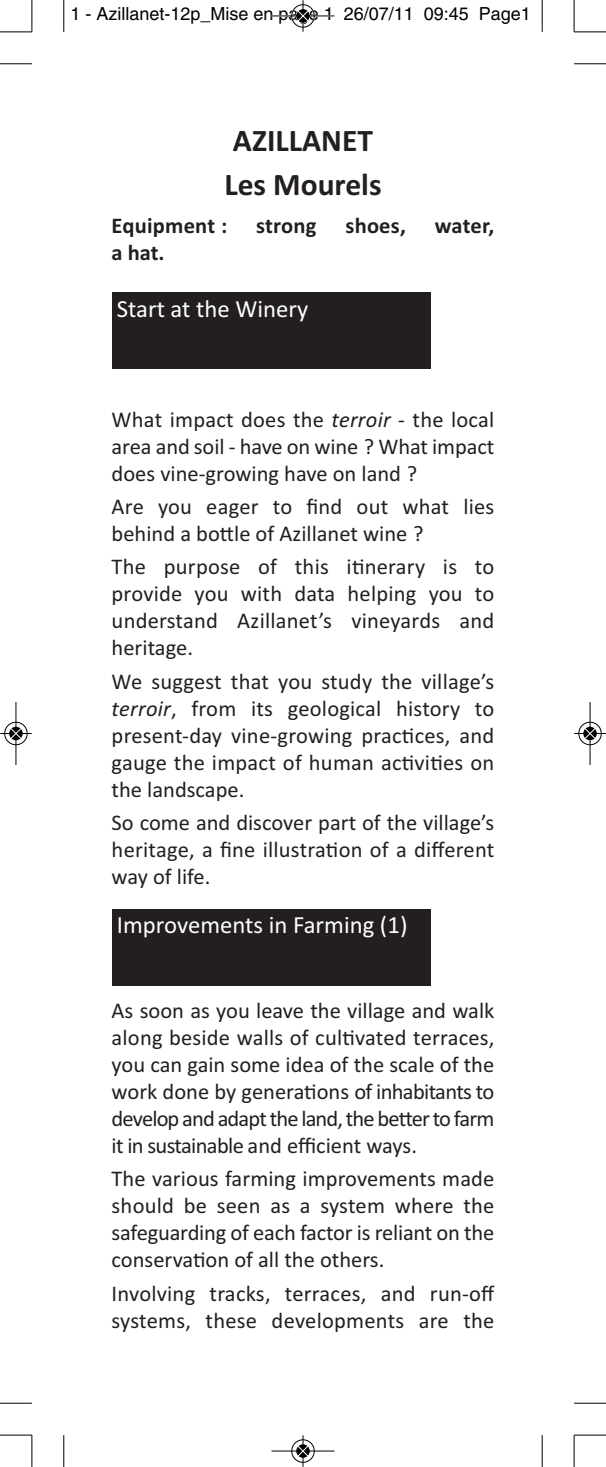
<style>
.page{position:relative;width:606px;height:1467px;background:#fff}
.page>*{position:absolute;margin:0;border:0;box-sizing:border-box;transform-origin:0 0}
.t1{font:700 31.5px/44.1px "Calibri";color:#231f20}
.t2{font:24.75px "Calibri";color:#fff}
.t3{font:22.5px/27px "Calibri";color:#231f20;text-align:justify}
.t4{font:700 22.5px "Calibri";letter-spacing:.01em;color:#231f20}
.t5{font:18px "Helvetica";color:#000}
.s1{font-style:italic}
</style>
<div class="page">
<div style="left:112px;top:293px;width:319px;height:76px;background:#231f20"></div>
<div style="left:112px;top:909px;width:319px;height:77px;background:#231f20"></div>
<hr style="left:63px;top:0;width:1px;height:32px;background:#000">
<hr style="left:0;top:63px;width:32px;height:1px;background:#000">
<hr style="left:542px;top:0;width:1px;height:32px;background:#000">
<hr style="left:574px;top:63px;width:32px;height:1px;background:#000">
<hr style="left:63px;top:1435px;width:1px;height:32px;background:#000">
<hr style="left:0;top:1403px;width:32px;height:1px;background:#000">
<hr style="left:542px;top:1435px;width:1px;height:32px;background:#000">
<hr style="left:574px;top:1403px;width:32px;height:1px;background:#000">
<hr style="left:32px;top:0;width:1px;height:32px;background:#000">
<hr style="left:0;top:32px;width:32px;height:1px;background:#000">
<hr style="left:574px;top:0;width:1px;height:32px;background:#000">
<hr style="left:574px;top:32px;width:32px;height:1px;background:#000">
<hr style="left:32px;top:1435px;width:1px;height:32px;background:#000">
<hr style="left:0;top:1435px;width:32px;height:1px;background:#000">
<hr style="left:574px;top:1435px;width:1px;height:32px;background:#000">
<hr style="left:574px;top:1435px;width:32px;height:1px;background:#000">
<div style="left:291px;top:4px;width:24px;height:24px;border:1px solid #fff;border-radius:50%"></div>
<hr style="left:271px;top:16px;width:63px;height:1px;background:#000">
<hr style="left:303px;top:0;width:1px;height:32px;background:#000">
<div style="left:291px;top:4px;width:23px;height:23px;border:1px solid #000;border-radius:50%"></div>
<svg style="left:296px;top:9px;width:14px;height:14px"></svg>
<svg style="left:297px;top:10px;width:12px;height:12px"></svg>
<div style="left:291px;top:1439px;width:24px;height:24px;border:1px solid #fff;border-radius:50%"></div>
<hr style="left:271px;top:1451px;width:63px;height:1px;background:#000">
<hr style="left:303px;top:1435px;width:1px;height:32px;background:#000">
<div style="left:291px;top:1439px;width:23px;height:24px;border:1px solid #000;border-radius:50%"></div>
<svg style="left:296px;top:1444px;width:14px;height:14px"></svg>
<svg style="left:297px;top:1445px;width:12px;height:12px"></svg>
<div style="left:4px;top:721px;width:24px;height:24px;border:1px solid #fff;border-radius:50%"></div>
<div style="left:9px;top:726px;width:14px;height:15px;background:#bfbfbf;border-radius:50%"></div>
<hr style="left:16px;top:702px;width:1px;height:63px;background:#000">
<hr style="left:0;top:733px;width:32px;height:1px;background:#000">
<div style="left:4px;top:722px;width:23px;height:23px;border:1px solid #000;border-radius:50%"></div>
<svg style="left:9px;top:727px;width:14px;height:13px"></svg>
<svg style="left:10px;top:728px;width:12px;height:11px"></svg>
<div style="left:578px;top:721px;width:24px;height:24px;border:1px solid #fff;border-radius:50%"></div>
<div style="left:583px;top:726px;width:14px;height:15px;background:#bfbfbf;border-radius:50%"></div>
<hr style="left:590px;top:702px;width:1px;height:63px;background:#000">
<hr style="left:574px;top:733px;width:32px;height:1px;background:#000">
<div style="left:578px;top:722px;width:23px;height:23px;border:1px solid #000;border-radius:50%"></div>
<svg style="left:583px;top:727px;width:14px;height:13px"></svg>
<svg style="left:584px;top:728px;width:12px;height:11px"></svg>
<p class="t5" style="left:71px;top:7px;width:462px">1 - Azillanet-12p_Mise en page 1 26/07/11 09:45 Page1</p>
<h1 class="t1" style="left:224px;top:118px;width:159px">AZILLANET<br>Les Mourels</h1>
<p class="t4" style="left:112px;top:212px;width:117px">Equipment :</p>
<p class="t4" style="left:256px;top:212px;width:62px">strong</p>
<p class="t4" style="left:345px;top:212px;width:62px">shoes,</p>
<p class="t4" style="left:435px;top:212px;width:61px">water,</p>
<p class="t4" style="left:112px;top:239px;width:55px">a hat.</p>
<p class="t2" style="left:117px;top:300px;width:193px">Start at the Winery</p>
<p class="t3" style="left:112px;top:408px;width:384px">What impact does the <span class="s1">terroir</span> - the local area and soil - have on wine ? What impact does vine-growing have on land ?</p>
<p class="t3" style="left:112px;top:495px;width:384px">Are you eager to find out what lies behind a bottle of Azillanet wine ?</p>
<p class="t3" style="left:112px;top:555px;width:384px">The purpose of this itinerary is to provide you with data helping you to understand Azillanet’s vineyards and heritage.</p>
<p class="t3" style="left:112px;top:670px;width:384px">We suggest that you study the village’s <span class="s1">terroir</span>, from its geological history to present-day vine-growing practices, and gauge the impact of human activities on the landscape.</p>
<p class="t3" style="left:112px;top:811px;width:384px">So come and discover part of the village’s heritage, a fine illustration of a different way of life.</p>
<p class="t2" style="left:117px;top:917px;width:292px">Improvements in Farming (1)</p>
<p class="t3" style="left:112px;top:999px;width:384px">As soon as you leave the village and walk along beside walls of cultivated terraces, you can gain some idea of the scale of the work done by generations of inhabitants to develop and adapt the land, the better to farm it in sustainable and efficient ways.</p>
<p class="t3" style="left:112px;top:1167px;width:384px">The various farming improvements made should be seen as a system where the safeguarding of each factor is reliant on the conservation of all the others.</p>
<p class="t3" style="left:112px;top:1281px;width:384px">Involving tracks, terraces, and run-off systems, these developments are the</p>
</div>
